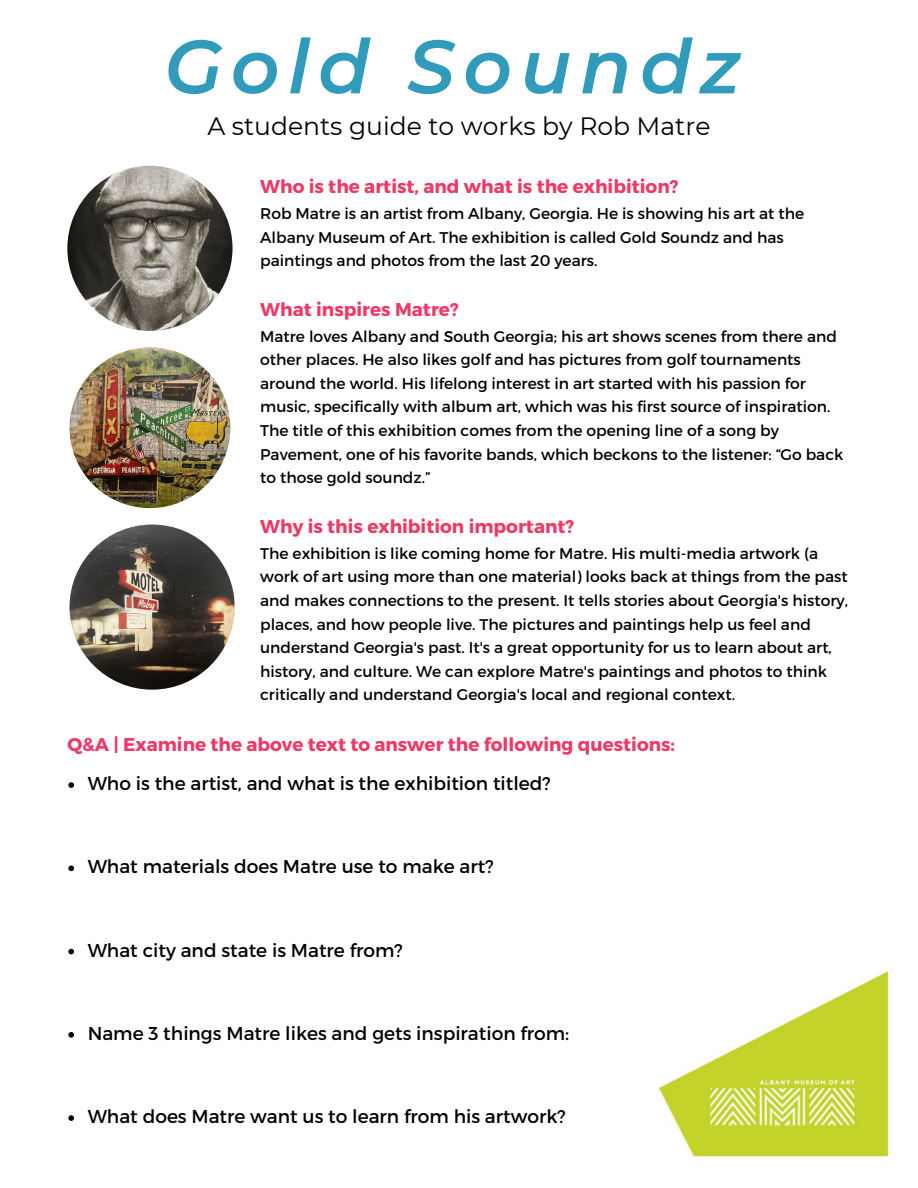
<style>
.page{position:relative;width:918px;height:1188px;background:#fff}
.page>*{position:absolute;margin:0;border:0;box-sizing:border-box;transform-origin:0 0}
.t1{font:italic 600 75.45px "Montserrat";letter-spacing:.11em;color:#309bba}
.t2{font:25.05px "Montserrat";color:#000}
.t3{font:18.6px "Montserrat";color:#000}
.t4{font:700 18.45px "Montserrat";color:#ee3967}
.t5{font:15.45px/23.7px "Montserrat";color:#000}
</style>
<div class="page">
<img style="left:659px;top:970px;width:230px;height:187px">
<img style="left:70px;top:347px;width:160px;height:161px;border-radius:50%">
<img style="left:67px;top:166px;width:166px;height:165px;border-radius:50%">
<img style="left:70px;top:524px;width:165px;height:166px;border-radius:50%">
<svg style="left:68px;top:782px;width:6px;height:6px"></svg>
<svg style="left:68px;top:866px;width:6px;height:5px"></svg>
<svg style="left:68px;top:949px;width:6px;height:5px"></svg>
<svg style="left:68px;top:1032px;width:6px;height:6px"></svg>
<svg style="left:68px;top:1115px;width:6px;height:6px"></svg>
<p class="t1" style="left:164px;top:20px;width:578px">Gold Soundz</p>
<p class="t2" style="left:207px;top:111px;width:505px">A students guide to works by Rob Matre</p>
<h1 class="t4" style="left:260px;top:175px;width:420px">Who is the artist, and what is the exhibition?</h1>
<h2 class="t5" style="left:260px;top:201px;width:546px">Rob Matre is an artist from Albany, Georgia. He is showing his art at the<br>Albany Museum of Art. The exhibition is called Gold Soundz and has paintings and photos from the last 20 years.</h2>
<p class="t4" style="left:260px;top:297px;width:200px">What inspires Matre?</p>
<p class="t5" style="left:260px;top:323px;width:585px">Matre loves Albany and South Georgia; his art shows scenes from there and other places. He also likes golf and has pictures from golf tournaments around the world. His lifelong interest in art started with his passion for music, specifically with album art, which was his first source of inspiration.<br>The title of this exhibition comes from the opening line of a song by Pavement, one of his favorite bands, which beckons to the listener: “Go back to those gold soundz.”</p>
<p class="t4" style="left:260px;top:514px;width:316px">Why is this exhibition important?</p>
<p class="t5" style="left:260px;top:541px;width:589px">The exhibition is like coming home for Matre. His multi-media artwork (a work of art using more than one material) looks back at things from the past and makes connections to the present. It tells stories about Georgia's history, places, and how people live. The pictures and paintings help us feel and understand Georgia's past. It's a great opportunity for us to learn about art, history, and culture. We can explore Matre's paintings and photos to think critically and understand Georgia's local and regional context.</p>
<h3 class="t4" style="left:67px;top:733px;width:609px">Q&amp;A | Examine the above text to answer the following questions:</h3>
<h4 class="t3" style="left:88px;top:771px;width:465px">Who is the artist, and what is the exhibition titled?</h4>
<h4 class="t3" style="left:88px;top:855px;width:407px">What materials does Matre use to make art?</h4>
<h4 class="t3" style="left:88px;top:938px;width:317px">What city and state is Matre from?</h4>
<h4 class="t3" style="left:88px;top:1021px;width:483px">Name 3 things Matre likes and gets inspiration from:</h4>
<h4 class="t3" style="left:88px;top:1104px;width:480px">What does Matre want us to learn from his artwork?</h4>
</div>
